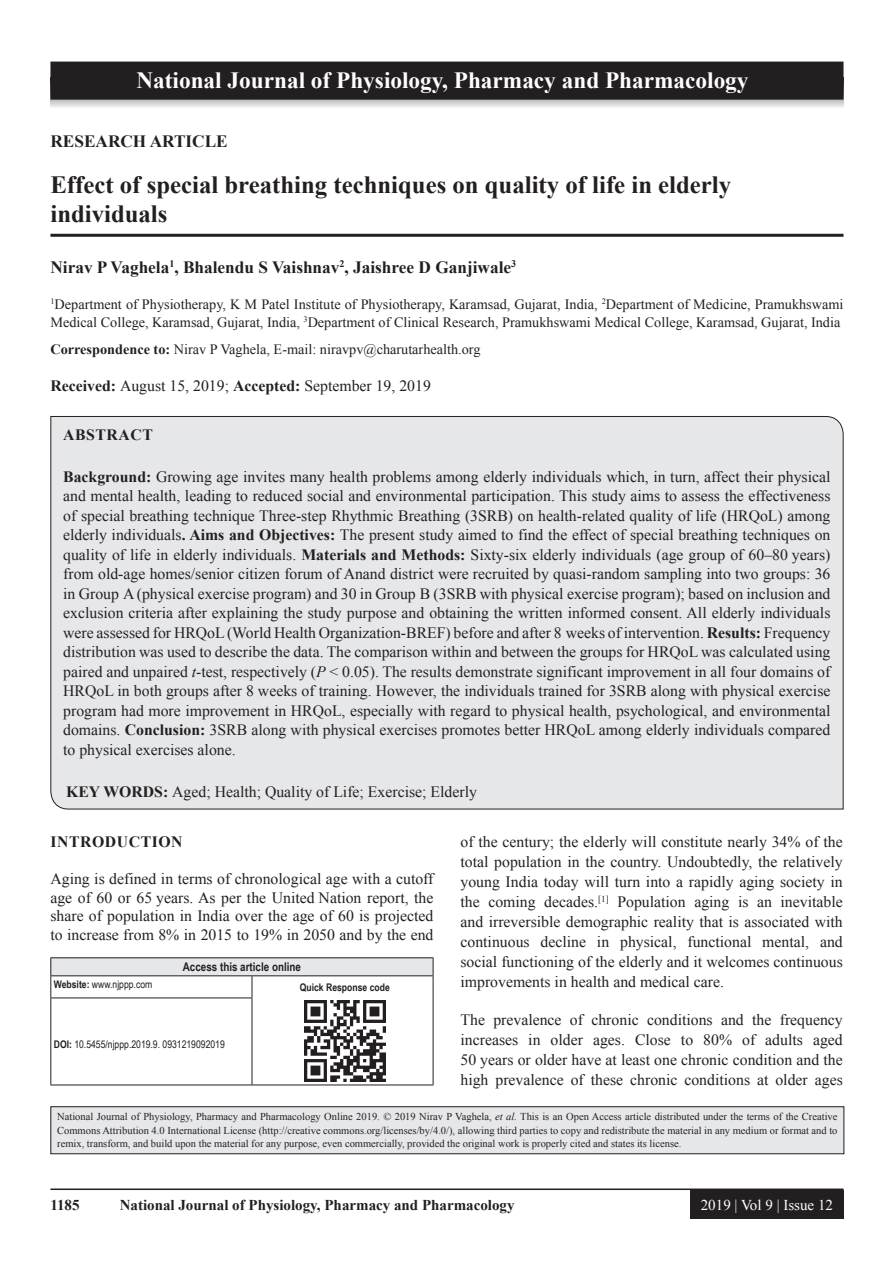
<style>
.page{position:relative;width:894px;height:1263px;background:#fff}
.page>*{position:absolute;margin:0;border:0;box-sizing:border-box;transform-origin:0 0}
.AT{font:700 24.75px/28.5px "Times New Roman";color:#231f20}
.JN_1{font:700 23.25px "Times New Roman";color:#fff}
.AU{font:700 17.25px "Times New Roman";color:#231f20}
.ABS{font:15.75px/19.5px "Times New Roman";color:#231f20;text-align:justify}
.TX{font:15.75px/20px "Times New Roman";color:#231f20;text-align:justify}
.KWD{font:15.75px "Times New Roman";color:#231f20}
.ABSH{font:700 15.75px "Times New Roman";letter-spacing:.035em;color:#231f20}
.RF{font:700 15px "Times New Roman";color:#231f20}
.RF_VOL{font:15px "Times New Roman";color:#fff}
.AFF{font:14.25px/18px "Times New Roman";color:#231f20}
.ADD{font:14.25px "Times New Roman";color:#231f20}
.AAO{font:700 12px "Arial Narrow";color:#231f20}
.JN_TX{font:10.5px/13.5px "Times New Roman";color:#231f20;text-align:justify}
.Web{font:10.5px "Arial Narrow";color:#231f20}
.QR{font:700 10.5px "Arial Narrow";color:#231f20}
.s1{font-weight:700}
.s2{font-style:italic}
</style>
<div class="page">
<hr style="left:50px;top:1188px;width:793px;height:2px;background:#231f20">
<div style="left:690px;top:1190px;width:153px;height:28px;background:#231f20"></div>
<hr style="left:50px;top:234px;width:793px;height:3px;background:#231f20">
<div style="left:50px;top:416px;width:793px;height:393px;background:#e6e7e9"></div>
<div style="left:51px;top:957px;width:382px;height:18px;background:#e6e7e9"></div>
<svg style="left:251px;top:976px;width:1px;height:21px"></svg>
<hr style="left:50px;top:997px;width:202px;height:1px;background:#231f20">
<hr style="left:50px;top:998px;width:1px;height:86px;background:#231f20">
<hr style="left:251px;top:998px;width:1px;height:86px;background:#231f20">
<hr style="left:50px;top:1084px;width:202px;height:1px;background:#231f20">
<hr style="left:432px;top:998px;width:1px;height:86px;background:#231f20">
<hr style="left:252px;top:1084px;width:181px;height:1px;background:#231f20">
<hr style="left:50px;top:957px;width:202px;height:1px;background:#231f20">
<hr style="left:252px;top:957px;width:181px;height:1px;background:#231f20">
<svg style="left:50px;top:958px;width:1px;height:39px"></svg>
<svg style="left:432px;top:958px;width:1px;height:40px"></svg>
<hr style="left:50px;top:975px;width:202px;height:1px;background:#231f20">
<hr style="left:252px;top:975px;width:181px;height:1px;background:#231f20">
<img style="left:304px;top:1000px;width:81px;height:81px">
<div style="left:51px;top:1106px;width:792px;height:47px;background:#e6e7e9"></div>
<div style="left:50px;top:1106px;width:794px;height:48px;border:1px solid #231f20"></div>
<svg style="left:51px;top:100px;width:792px;height:8px;background:#d9dadc"></svg>
<div style="left:51px;top:62px;width:791px;height:37px;background:#231f20"></div>
<div style="left:50px;top:62px;width:793px;height:38px;border:2px solid #231f20"></div>
<p class="JN_1" style="left:136px;top:64px;width:613px">National Journal of Physiology, Pharmacy and Pharmacology</p>
<p class="AU" style="left:50px;top:128px;width:179px">RESEARCH ARTICLE</p>
<p class="AT" style="left:50px;top:170px;width:682px">Effect of special breathing techniques on quality of life in elderly individuals</p>
<p class="AU" style="left:50px;top:254px;width:467px">Nirav P Vaghela<sup>1</sup>, Bhalendu S Vaishnav<sup>2</sup>, Jaishree D Ganjiwale<sup>3</sup></p>
<p class="AFF" style="left:50px;top:294px;width:794px"><sup>1</sup>Department of Physiotherapy, K M Patel Institute of Physiotherapy, Karamsad, Gujarat, India, <sup>2</sup>Department of Medicine, Pramukhswami<br>Medical College, Karamsad, Gujarat, India, <sup>3</sup>Department of Clinical Research, Pramukhswami Medical College, Karamsad, Gujarat, India</p>
<p class="ADD" style="left:50px;top:339px;width:431px"><span class="s1">Correspondence to:</span> Nirav P Vaghela, E-mail: niravpv@charutarhealth.org</p>
<p class="TX" style="left:50px;top:375px;width:382px"><span class="s1">Received:</span> August 15, 2019; <span class="s1">Accepted:</span> September 19, 2019</p>
<p class="ABSH" style="left:63px;top:423px;width:91px">ABSTRACT</p>
<p class="ABS" style="left:63px;top:466px;width:768px"><span class="s1">Background:</span> Growing age invites many health problems among elderly individuals which, in turn, affect their physical and mental health, leading to reduced social and environmental participation. This study aims to assess the effectiveness of special breathing technique Three-step Rhythmic Breathing (3SRB) on health-related quality of life (HRQoL) among elderly individuals<span class="s1">. Aims and Objectives:</span> The present study aimed to find the effect of special breathing techniques on quality of life in elderly individuals. <span class="s1">Materials and Methods:</span> Sixty-six elderly individuals (age group of 60–80 years) from old-age homes/senior citizen forum of Anand district were recruited by quasi-random sampling into two groups: 36 in Group A (physical exercise program) and 30 in Group B (3SRB with physical exercise program); based on inclusion and exclusion criteria after explaining the study purpose and obtaining the written informed consent. All elderly individuals were assessed for HRQoL (World Health Organization-BREF) before and after 8 weeks of intervention. <span class="s1">Results:</span> Frequency distribution was used to describe the data. The comparison within and between the groups for HRQoL was calculated using paired and unpaired <span class="s2">t</span>-test, respectively (<span class="s2">P</span> &lt; 0.05). The results demonstrate significant improvement in all four domains of HRQoL in both groups after 8 weeks of training. However, the individuals trained for 3SRB along with physical exercise program had more improvement in HRQoL, especially with regard to physical health, psychological, and environmental domains. <span class="s1">Conclusion:</span> 3SRB along with physical exercises promotes better HRQoL among elderly individuals compared to physical exercises alone.</p>
<p class="KWD" style="left:66px;top:780px;width:412px"><span class="s1">KEY WORDS:</span> Aged; Health; Quality of Life; Exercise; Elderly</p>
<h1 class="ABSH" style="left:50px;top:830px;width:134px">INTRODUCTION</h1>
<p class="TX" style="left:50px;top:868px;width:384px;line-height:18.8px">Aging is defined in terms of chronological age with a cutoff age of 60 or 65 years. As per the United Nation report, the share of population in India over the age of 60 is projected to increase from 8% in 2015 to 19% in 2050 and by the end</p>
<p class="AAO" style="left:183px;top:958px;width:120px">Access this article online</p>
<p class="Web" style="left:54px;top:976px;width:100px"><span class="s1">Website:</span> www.njppp.com</p>
<p class="QR" style="left:300px;top:979px;width:91px">Quick Response code</p>
<p class="TX" style="left:460px;top:831px;width:383px">of the century; the elderly will constitute nearly 34% of the total population in the country. Undoubtedly, the relatively young India today will turn into a rapidly aging society in the coming decades.<sup>[1]</sup> Population aging is an inevitable and irreversible demographic reality that is associated with continuous decline in physical, functional mental, and social functioning of the elderly and it welcomes continuous improvements in health and medical care.</p>
<p class="TX" style="left:460px;top:1009px;width:383px">The prevalence of chronic conditions and the frequency increases in older ages. Close to 80% of adults aged 50 years or older have at least one chronic condition and the high prevalence of these chronic conditions at older ages</p>
<p class="Web" style="left:54px;top:1037px;width:172px"><span class="s1">DOI:</span> 10.5455/njppp.2019.9. 0931219092019</p>
<p class="JN_TX" style="left:57px;top:1109px;width:781px">National Journal of Physiology, Pharmacy and Pharmacology Online 2019. © 2019 Nirav P Vaghela, <span class="s2">et al.</span> This is an Open Access article distributed under the terms of the Creative Commons Attribution 4.0 International License (http://creative commons.org/licenses/by/4.0/), allowing third parties to copy and redistribute the material in any medium or format and to remix, transform, and build upon the material for any purpose, even commercially, provided the original work is properly cited and states its license.</p>
<p class="RF" style="left:50px;top:1194px;width:31px">1185</p>
<p class="RF" style="left:120px;top:1194px;width:396px">National Journal of Physiology, Pharmacy and Pharmacology</p>
<p class="RF_VOL" style="left:700px;top:1193px;width:134px">2019 | Vol 9 | Issue 12</p>
</div>
